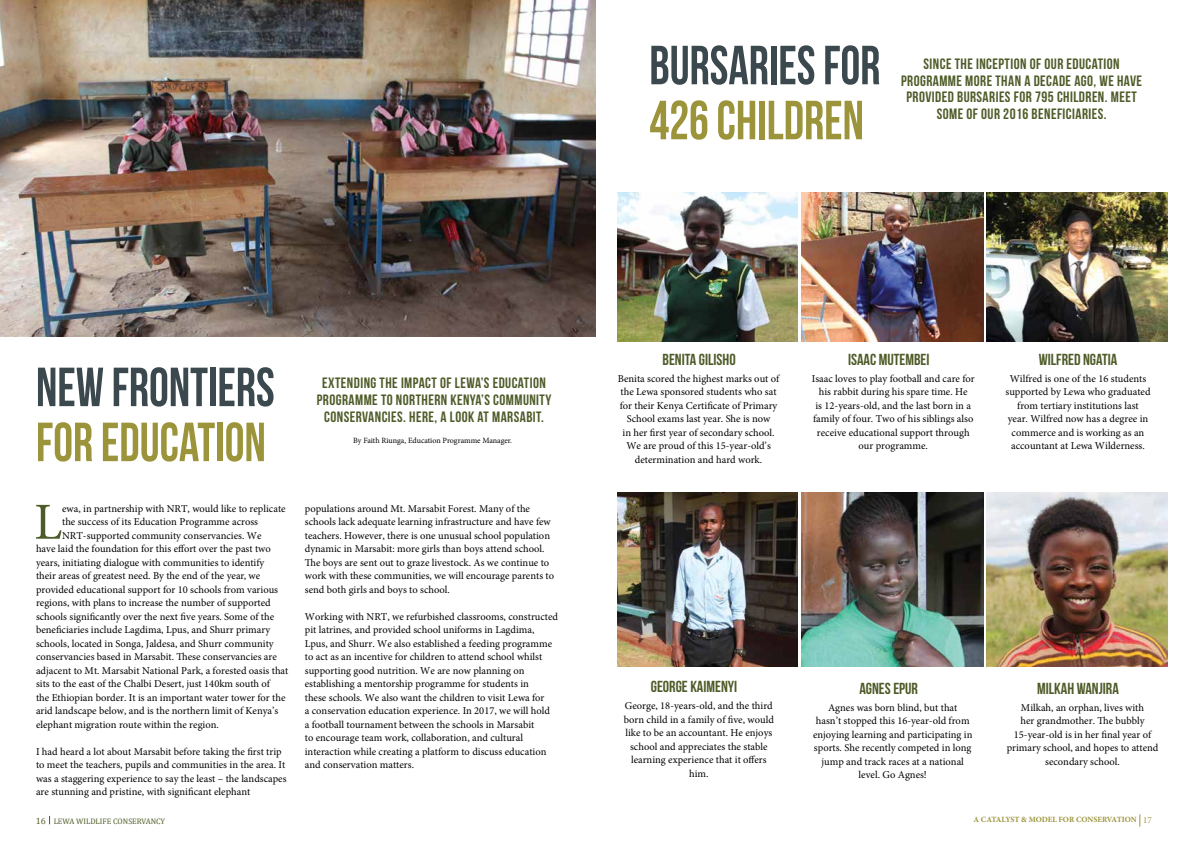
<style>
.page{position:relative;width:1191px;height:842px;background:#fff}
.page>*{position:absolute;margin:0;border:0;box-sizing:border-box;transform-origin:0 0}
.t1{font:55px "Bebas Neue";color:#3b484d;scale:.91 1}
.t2{font:55px "Bebas Neue";color:#9b943a;scale:.91 1}
.t3{font:52px "Minion Pro";color:#4e5b28}
.t4{font:16px "Bebas Neue";color:#4e5b28}
.t5{font:15px/16.5px "Bebas Neue";letter-spacing:.03em;color:#4e5b28;text-align:center}
.t6{font:10.5px/13.5px "Minion Pro";color:#000;text-align:center}
.t7{font:8px "Minion Pro";letter-spacing:-.005em;color:#000}
.t8{font:700 8px "Minion Pro";letter-spacing:-.015em;color:#9b943a}
.t9{font:8px "Cambria";color:#4e5b28}
.s1{font-size:9px}
.s2{font-weight:400;font-size:9px}
</style>
<div class="page">
<svg style="left:1139px;top:814px;width:1px;height:12px"></svg>
<img style="left:0;top:1px;width:595px;height:335px">
<img style="left:617px;top:192px;width:180px;height:149px">
<img style="left:801px;top:192px;width:183px;height:149px">
<img style="left:986px;top:192px;width:181px;height:149px">
<img style="left:617px;top:492px;width:180px;height:175px">
<img style="left:801px;top:492px;width:183px;height:175px">
<img style="left:986px;top:492px;width:181px;height:175px">
<h1 class="t1" style="left:649px;top:35px;width:255px">BURSARIES FOR</h1>
<h1 class="t2" style="left:649px;top:90px;width:237px">426 CHILDREN</h1>
<h3 class="t5" style="left:901px;top:56px;width:242px">SINCE THE INCEPTION OF OUR EDUCATION PROGRAMME MORE THAN A DECADE AGO, WE HAVE PROVIDED BURSARIES FOR 795 CHILDREN. MEET SOME OF OUR 2016 BENEFICIARIES.</h3>
<h1 class="t1" style="left:36px;top:357px;width:264px">NEW FRONTIERS</h1>
<h1 class="t2" style="left:36px;top:412px;width:254px">FOR EDUCATION</h1>
<h3 class="t5" style="left:317px;top:375px;width:236px">EXTENDING THE IMPACT OF LEWA’S EDUCATION<br>PROGRAMME TO NORTHERN KENYA’S COMMUNITY<br>CONSERVANCIES. HERE, A LOOK AT MARSABIT.</h3>
<p class="t7" style="left:353px;top:435px;width:160px">By Faith Riunga, Education Programme Manager.</p>
<h2 class="t3" style="left:34px;top:487px;width:29px">L</h2>
<p class="t6" style="left:62px;top:502px;width:225px">ewa, in partnership with NRT, would like to replicate</p>
<p class="t6" style="left:62px;top:515px;width:197px">the success of its Education Programme across</p>
<p class="t6" style="left:62px;top:529px;width:201px">NRT-supported community conservancies. We</p>
<p class="t6" style="left:36px;top:542px;width:236px">have laid the foundation for this effort over the past two</p>
<p class="t6" style="left:36px;top:556px;width:230px">years, initiating dialogue with communities to identify</p>
<p class="t6" style="left:36px;top:569px;width:226px">their areas of greatest need. By the end of the year, we</p>
<p class="t6" style="left:36px;top:583px;width:244px">provided educational support for 10 schools from various</p>
<p class="t6" style="left:36px;top:596px;width:236px">regions, with plans to increase the number of supported</p>
<p class="t6" style="left:36px;top:610px;width:240px">schools significantly over the next five years. Some of the</p>
<p class="t6" style="left:36px;top:623px;width:236px">beneficiaries include Lagdima, Lpus, and Shurr primary</p>
<p class="t6" style="left:36px;top:637px;width:239px">schools, located in Songa, Jaldesa, and Shurr community</p>
<p class="t6" style="left:36px;top:650px;width:242px">conservancies based in Marsabit. These conservancies are</p>
<p class="t6" style="left:36px;top:664px;width:254px">adjacent to Mt. Marsabit National Park, a forested oasis that</p>
<p class="t6" style="left:36px;top:677px;width:235px">sits to the east of the Chalbi Desert, just 140km south of</p>
<p class="t6" style="left:36px;top:691px;width:251px">the Ethiopian border. It is an important water tower for the</p>
<p class="t6" style="left:36px;top:704px;width:244px">arid landscape below, and is the northern limit of Kenya’s</p>
<p class="t6" style="left:36px;top:718px;width:184px">elephant migration route within the region.</p>
<p class="t6" style="left:36px;top:745px;width:252px;text-align:left">I had heard a lot about Marsabit before taking the first trip to meet the teachers, pupils and communities in the area. It was a staggering experience to say the least – the landscapes are stunning and pristine, with significant elephant</p>
<p class="t6" style="left:305px;top:502px;width:251px;text-align:left">populations around Mt. Marsabit Forest. Many of the schools lack adequate learning infrastructure and have few teachers. However, there is one unusual school population dynamic in Marsabit: more girls than boys attend school.<br>The boys are sent out to graze livestock. As we continue to work with these communities, we will encourage parents to send both girls and boys to school.</p>
<p class="t6" style="left:305px;top:610px;width:255px;text-align:left">Working with NRT, we refurbished classrooms, constructed pit latrines, and provided school uniforms in Lagdima, Lpus, and Shurr. We also established a feeding programme to act as an incentive for children to attend school whilst supporting good nutrition. We are now planning on establishing a mentorship programme for students in<br>these schools. We also want the children to visit Lewa for<br>a conservation education experience. In 2017, we will hold<br>a football tournament between the schools in Marsabit<br>to encourage team work, collaboration, and cultural interaction while creating a platform to discuss education and conservation matters.</p>
<h3 class="t4" style="left:662px;top:351px;width:75px">BENITA GILISHO</h3>
<h3 class="t4" style="left:848px;top:351px;width:83px">ISAAC MUTEMBEI</h3>
<p class="t6" style="left:811px;top:372px;width:164px">Isaac loves to play football and care for his rabbit during his spare time. He<br>is 12-years-old, and the last born in a family of four. Two of his siblings also receive educational support through our programme.</p>
<p class="t6" style="left:618px;top:372px;width:163px">Benita scored the highest marks out of the Lewa sponsored students who sat for their Kenya Certificate of Primary School exams last year. She is now<br>in her first year of secondary school.<br>We are proud of this 15-year-old’s determination and hard work.</p>
<h3 class="t4" style="left:1038px;top:351px;width:80px">WILFRED NGATIA</h3>
<p class="t6" style="left:1005px;top:372px;width:147px">Wilfred is one of the 16 students supported by Lewa who graduated from tertiary institutions last<br>year. Wilfred now has a degree in commerce and is working as an accountant at Lewa Wilderness.</p>
<h3 class="t4" style="left:651px;top:677px;width:88px">GEORGE KAIMENYI</h3>
<p class="t6" style="left:624px;top:699px;width:151px">George, 18-years-old, and the third born child in a family of five, would like to be an accountant. He enjoys school and appreciates the stable learning experience that it offers him.</p>
<h3 class="t4" style="left:859px;top:679px;width:60px">AGNES EPUR</h3>
<p class="t6" style="left:813px;top:700px;width:161px">Agnes was born blind, but that<br>hasn’t stopped this 16-year-old from enjoying learning and participating in sports. She recently competed in long jump and track races at a national level. Go Agnes!</p>
<h3 class="t4" style="left:1037px;top:679px;width:83px">MILKAH WANJIRA</h3>
<p class="t6" style="left:1006px;top:700px;width:153px">Milkah, an orphan, lives with<br>her grandmother. The bubbly<br>15-year-old is in her final year of primary school, and hopes to attend secondary school.</p>
<p class="t9" style="left:36px;top:816px;width:131px"><span class="s1">16</span> LEWA WILDLIFE CONSERVANCY</p>
<p class="t8" style="left:973px;top:814px;width:180px">A CATALYST &amp; MODEL FOR CONSERVATION <span class="s2">17</span></p>
</div>
